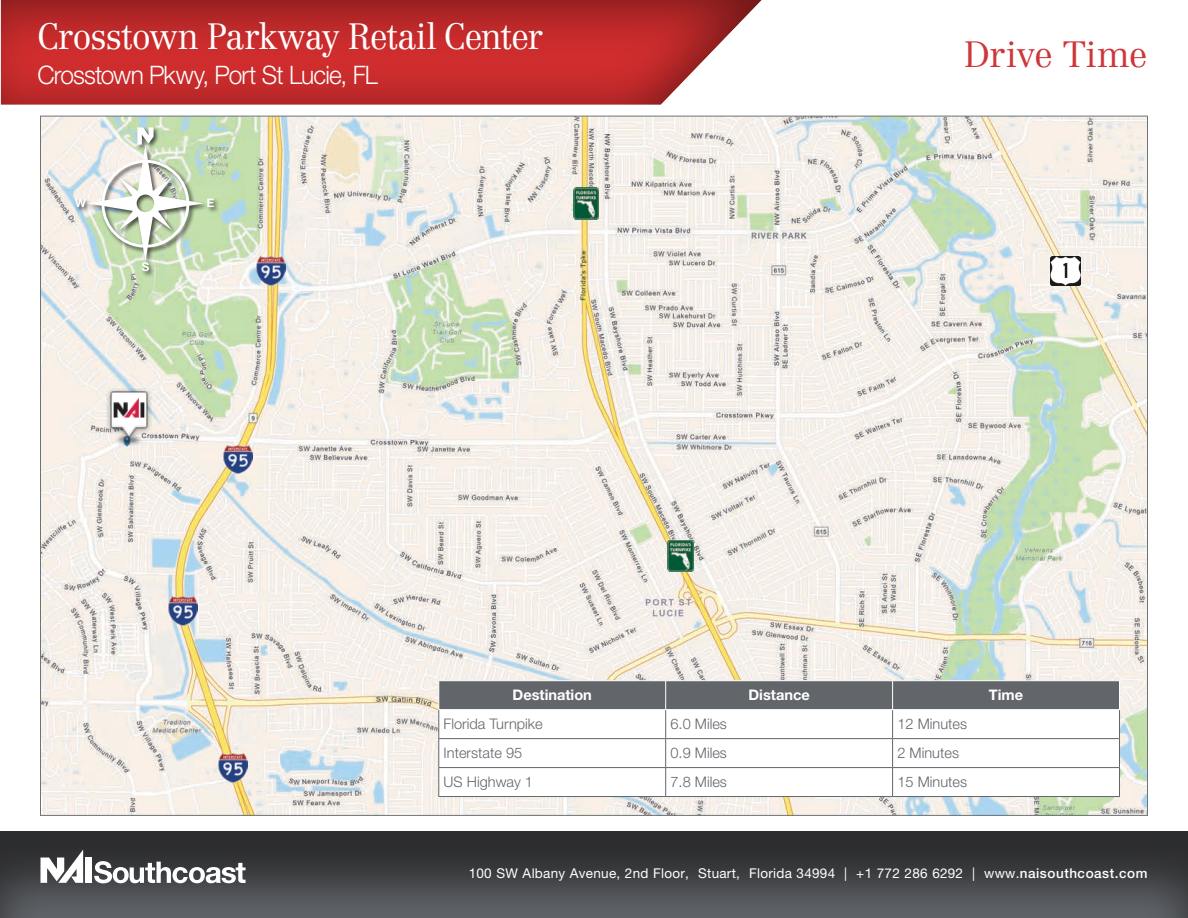
<style>
.page{position:relative;width:1188px;height:918px;background:#fff}
.page>*{position:absolute;margin:0;border:0;box-sizing:border-box;transform-origin:0 0}
.t1{font:300 36px "Centennial LT Std";letter-spacing:-.03em;color:#fff;scale:.96 1}
.t2{font:300 36px "Centennial LT Std";letter-spacing:-.01em;color:#ce3639}
.t3{font:300 25.5px "Helvetica Neue LT Std";letter-spacing:-.035em;color:#fff;scale:.96 1}
.t4{font:300 14.55px "Helvetica Neue LT Std";color:#62666b}
.t5{font:700 14.55px "Helvetica Neue LT Std";color:#fff}
.t6{font:13.5px "Helvetica Neue LT Std";letter-spacing:.02em;color:#fff}
.s1{font-weight:500}
</style>
<div class="page">
<div style="left:0;top:0;width:763px;height:106px;background:#1b1a1a;opacity:.51"></div>
<div style="left:0;top:829px;width:1188px;height:88px;background:#1b1a1a;opacity:.75"></div>
<div style="left:85px;top:858px;width:7px;height:25px;background:#fff"></div>
<svg style="left:40px;top:850px;width:43px;height:33px"></svg>
<svg style="left:94px;top:861px;width:152px;height:22px"></svg>
<img style="left:42px;top:118px;width:1104px;height:696px">
<img style="left:107px;top:389px;width:44px;height:56px">
<hr style="left:438px;top:796px;width:228px;height:1px;background:#62666b">
<hr style="left:666px;top:796px;width:227px;height:1px;background:#62666b">
<hr style="left:893px;top:796px;width:227px;height:1px;background:#62666b">
<hr style="left:438px;top:680px;width:228px;height:1px;background:#fff">
<hr style="left:666px;top:680px;width:227px;height:1px;background:#fff">
<hr style="left:893px;top:680px;width:227px;height:1px;background:#fff">
<svg style="left:438px;top:681px;width:682px;height:115px"></svg>
<hr style="left:438px;top:709px;width:228px;height:1px;background:#fff">
<hr style="left:666px;top:709px;width:227px;height:1px;background:#fff">
<hr style="left:893px;top:709px;width:227px;height:1px;background:#fff">
<img style="left:573px;top:188px;width:26px;height:31px">
<img style="left:256px;top:257px;width:29px;height:29px">
<div style="left:74px;top:126px;width:146px;height:152px;background:#1b1a1a;opacity:.75"></div>
<svg style="left:75px;top:127px;width:139px;height:144px"></svg>
<img style="left:1051px;top:256px;width:29px;height:30px">
<img style="left:223px;top:445px;width:29px;height:29px">
<img style="left:168px;top:596px;width:29px;height:29px">
<img style="left:218px;top:754px;width:29px;height:29px">
<img style="left:667px;top:540px;width:26px;height:31px">
<p class="t1" style="left:37px;top:15px;width:528px">Crosstown Parkway Retail Center</p>
<p class="t3" style="left:37px;top:59px;width:356px">Crosstown Pkwy, Port St Lucie, FL</p>
<p class="t2" style="left:964px;top:33px;width:185px">Drive Time</p>
<p class="t5" style="left:513px;top:686px;width:81px">Destination</p>
<p class="t5" style="left:749px;top:686px;width:63px">Distance</p>
<p class="t5" style="left:989px;top:686px;width:36px">Time</p>
<p class="t4" style="left:444px;top:715px;width:101px">Florida Turnpike</p>
<p class="t4" style="left:671px;top:715px;width:58px">6.0 Miles</p>
<p class="t4" style="left:897px;top:715px;width:71px">12 Minutes</p>
<p class="t4" style="left:444px;top:744px;width:80px">Interstate 95</p>
<p class="t4" style="left:671px;top:744px;width:58px">0.9 Miles</p>
<p class="t4" style="left:897px;top:744px;width:63px">2 Minutes</p>
<p class="t4" style="left:444px;top:773px;width:91px">US Highway 1</p>
<p class="t4" style="left:671px;top:773px;width:58px">7.8 Miles</p>
<p class="t4" style="left:897px;top:773px;width:71px">15 Minutes</p>
<p class="t6" style="left:469px;top:865px;width:680px">100 SW Albany Avenue, 2nd Floor, Stuart, Florida 34994 | +1 772 286 6292 | www.<span class="s1">naisouthcoast.com</span></p>
</div>
